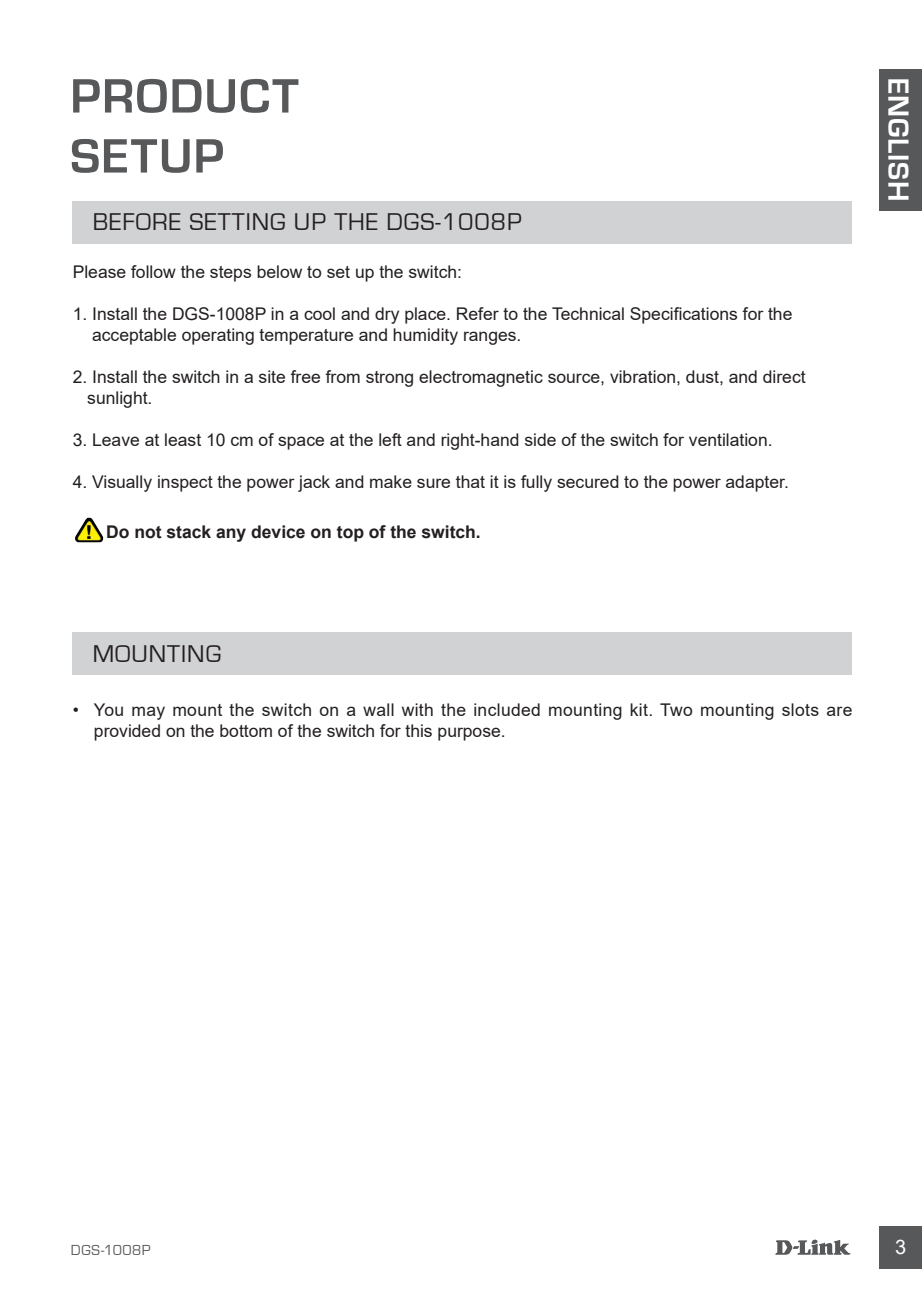
<style>
.page{position:relative;width:922px;height:1297px;background:#fff}
.page>*{position:absolute;margin:0;border:0;box-sizing:border-box;transform-origin:0 0}
.t1{font:700 50px/60px "Eurostile";letter-spacing:.03em;color:#57585a}
.t2{font:700 30px "Eurostile";letter-spacing:.025em;color:#fff}
.t3{font:25px "Eurostile";letter-spacing:.04em;color:#231f20}
.t4{font:20px "Arial";color:#fff}
.t5{font:17.5px/21px "Arial";color:#231f20}
.t6{font:17.5px/21px "Arial";letter-spacing:.02em;color:#231f20}
.t7{font:700 17.5px "Arial";color:#231f20}
.t8{font:15px "Eurostile";letter-spacing:.04em;color:#57585a}
</style>
<div class="page">
<svg style="left:775px;top:1239px;width:75px;height:16px"></svg>
<div style="left:879px;top:1226px;width:42px;height:43px;background:#57585a"></div>
<div style="left:879px;top:69px;width:42px;height:142px;background:#57585a"></div>
<div style="left:73px;top:201px;width:778px;height:43px;background:#d1d2d4"></div>
<img style="left:75px;top:517px;width:14px;height:22px">
<div style="left:73px;top:632px;width:778px;height:43px;background:#d1d2d4"></div>
<h1 class="t1" style="left:70px;top:67px;width:230px">PRODUCT<br>SETUP</h1>
<h3 class="t3" style="left:93px;top:208px;width:430px">BEFORE SETTING UP THE DGS-1008P</h3>
<p class="t5" style="left:73px;top:261px;width:391px">Please follow the steps below to set up the switch:</p>
<p class="t5" style="left:92px;top:303px;width:701px;text-indent:-19px">1. Install the DGS-1008P in a cool and dry place. Refer to the Technical Specifications for the acceptable operating temperature and humidity ranges.</p>
<p class="t5" style="left:87px;top:366px;width:719px;text-indent:-15px">2. Install the switch in a site free from strong electromagnetic source, vibration, dust, and direct sunlight.</p>
<p class="t5" style="left:73px;top:429px;width:701px">3. Leave at least 10 cm of space at the left and right-hand side of the switch for ventilation.</p>
<p class="t5" style="left:73px;top:471px;width:717px">4. Visually inspect the power jack and make sure that it is fully secured to the power adapter.</p>
<p class="t7" style="left:106px;top:519px;width:376px">Do not stack any device on top of the switch.</p>
<h2 class="t2" style="left:914px;top:78px;width:125px;rotate:90deg">ENGLISH</h2>
<h3 class="t3" style="left:93px;top:640px;width:130px">MOUNTING</h3>
<p class="t6" style="left:94px;top:699px;width:759px;text-indent:-21px">• You may mount the switch on a wall with the included mounting kit. Two mounting slots are provided on the bottom of the switch for this purpose.</p>
<p class="t8" style="left:71px;top:1241px;width:81px">DGS-1008P</p>
<p class="t4" style="left:895px;top:1233px;width:13px">3</p>
</div>
